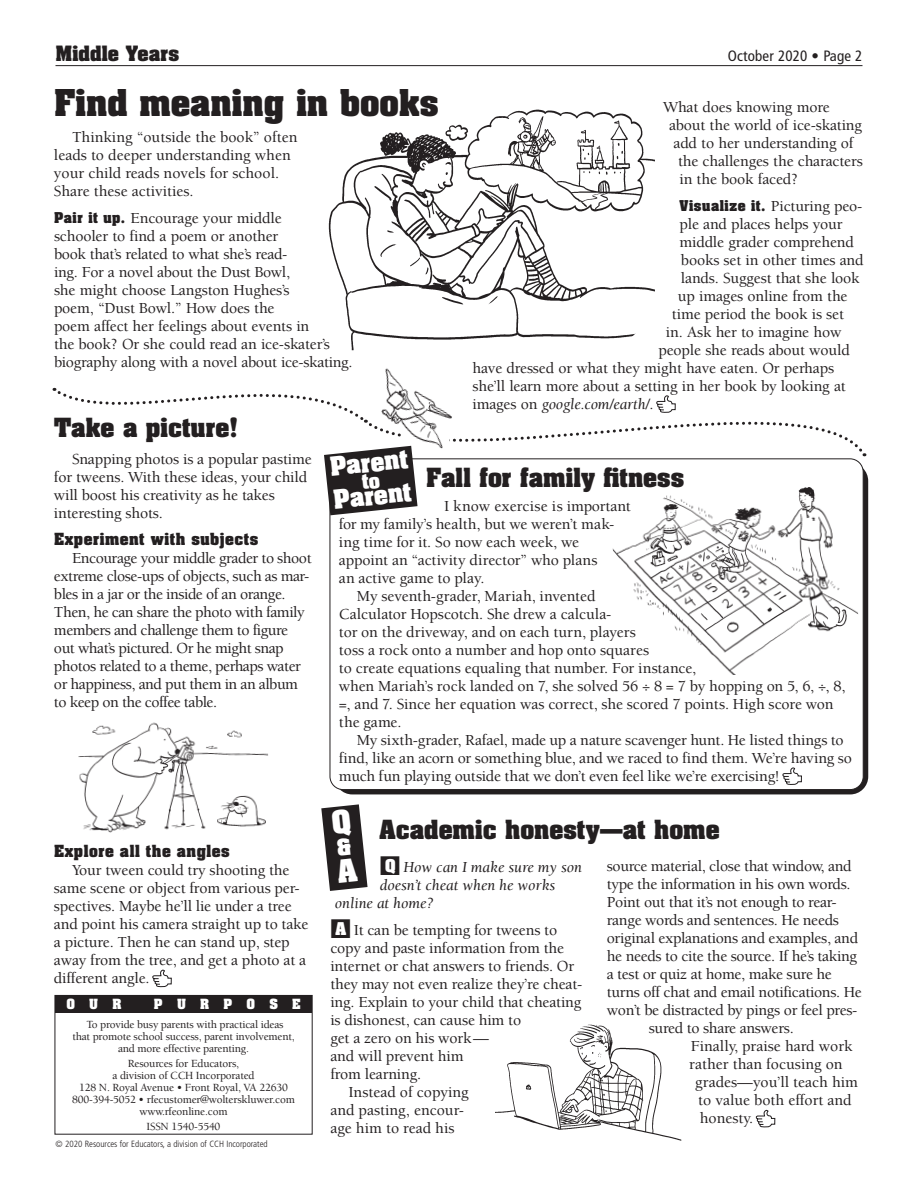
<style>
.page{position:relative;width:918px;height:1188px;background:#fff}
.page>*{position:absolute;margin:0;border:0;box-sizing:border-box;transform-origin:0 0}
.t1{font:700 31.5px "Aachen";color:#231f20}
.t2{font:700 22.5px "Aachen";color:#231f20}
.t3{font:700 22.5px "Aachen";color:#fff}
.t4{font:700 18px "Aachen";color:#231f20}
.t5{font:500 15.75px/18px "Berkeley Std";letter-spacing:-.01em;color:#231f20}
.t6{font:500 15.75px/18px "Berkeley Std";letter-spacing:-.03em;color:#231f20}
.t7{font:italic 15.75px "Berkeley Std";color:#231f20}
.t8{font:condensed 15px "Frutiger LT Pro";letter-spacing:.01em;color:#231f20}
.t9{font:700 14.25px "Aachen";letter-spacing:.035em;color:#231f20}
.t10{font:700 12px "Aachen";letter-spacing:1.195em;color:#fff}
.t11{font:500 11.25px/12px "Berkeley Std";letter-spacing:-.015em;color:#231f20;text-align:center}
.t12{font:300 condensed 9px "Frutiger LT Pro";color:#231f20}
.s1{font-family:"Aachen";font-weight:700;font-size:12.75px}
.s2{font-weight:500;font-style:normal}
.s3{font-family:"Aachen";font-weight:700;font-style:normal;font-size:15px;color:#fff}
.s4{font-family:"Aachen";font-weight:700;font-size:15px;color:#fff}
</style>
<div class="page">
<svg style="left:460px;top:421px;width:407px;height:53px"></svg>
<div style="left:55px;top:995px;width:257px;height:18px;background:#231f20"></div>
<hr style="left:56px;top:65px;width:806px;height:1px;background:#231f20">
<svg style="left:329px;top:458px;width:535px;height:332px"></svg>
<svg style="left:656px;top:395px;width:20px;height:18px"></svg>
<svg style="left:152px;top:969px;width:20px;height:19px"></svg>
<svg style="left:782px;top:767px;width:20px;height:19px"></svg>
<svg style="left:756px;top:1109px;width:19px;height:19px"></svg>
<img style="left:78px;top:722px;width:190px;height:111px">
<img style="left:328px;top:109px;width:327px;height:241px">
<img style="left:613px;top:483px;width:245px;height:192px">
<img style="left:495px;top:1024px;width:186px;height:116px">
<svg style="left:54px;top:368px;width:396px;height:147px"></svg>
<svg style="left:321px;top:804px;width:47px;height:87px"></svg>
<h1 class="t4" style="left:56px;top:40px;width:125px">Middle Years</h1>
<h1 class="t8" style="left:728px;top:47px;width:136px">October 2020 • Page 2</h1>
<p class="t5" style="left:663px;top:98px;width:168px">What does knowing more</p>
<p class="t5" style="left:669px;top:116px;width:195px">about the world of ice-skating</p>
<p class="t5" style="left:674px;top:134px;width:182px">add to her understanding of</p>
<p class="t5" style="left:678px;top:152px;width:186px">the challenges the characters</p>
<p class="t5" style="left:680px;top:170px;width:120px">in the book faced?</p>
<p class="t5" style="left:680px;top:197px;width:185px"><span class="s1">Visualize it.</span> Picturing peo-</p>
<p class="t5" style="left:679px;top:215px;width:165px">ple and places helps your</p>
<p class="t5" style="left:679px;top:233px;width:176px">middle grader comprehend</p>
<p class="t5" style="left:681px;top:251px;width:184px">books set in other times and</p>
<p class="t5" style="left:681px;top:269px;width:180px">lands. Suggest that she look</p>
<p class="t5" style="left:678px;top:287px;width:171px">up images online from the</p>
<p class="t5" style="left:672px;top:305px;width:174px">time period the book is set</p>
<p class="t5" style="left:666px;top:323px;width:177px">in. Ask her to imagine how</p>
<p class="t5" style="left:658px;top:341px;width:193px">people she reads about would</p>
<p class="t5" style="left:472px;top:359px;width:363px">have dressed or what they might have eaten. Or perhaps</p>
<p class="t5" style="left:472px;top:377px;width:375px">she’ll learn more about a setting in her book by looking at</p>
<p class="t7" style="left:472px;top:395px;width:183px"><span class="s2">images on</span> google.com/earth/.</p>
<h2 class="t2" style="left:54px;top:411px;width:186px">Take a picture!</h2>
<p class="t5" style="left:54px;top:450px;width:259px;text-indent:18px">Snapping photos is a popular pastime for tweens. With these ideas, your child will boost his creativity as he takes interesting shots.</p>
<p class="t9" style="left:54px;top:529px;width:206px">Experiment with subjects</p>
<p class="t6" style="left:54px;top:549px;width:259px;text-indent:18px">Encourage your middle grader to shoot extreme close-ups of objects, such as mar&shy;bles in a jar or the inside of an orange.<br>Then, he can share the photo with family members and challenge them to figure out what’s pictured. Or he might snap photos related to a theme, perhaps water or happiness, and put them in an album to keep on the coffee table.</p>
<h2 class="t1" style="left:54px;top:80px;width:386px">Find meaning in books</h2>
<p class="t5" style="left:54px;top:128px;width:245px;text-indent:18px">Thinking “outside the book” often leads to deeper understanding when your child reads novels for school.<br>Share these activities.</p>
<p class="t5" style="left:54px;top:209px;width:300px"><span class="s1">Pair it up.</span> Encourage your middle<br>schooler to find a poem or another<br>book that’s related to what she’s read-<br>ing. For a novel about the Dust Bowl,<br>she might choose Langston Hughes’s<br>poem, “Dust Bowl.” How does the<br>poem affect her feelings about events in<br>the book? Or she could read an ice-skater’s biography along with a novel about ice-skating.</p>
<h2 class="t3" style="left:328px;top:450px;width:80px;rotate:-6deg">Parent</h2>
<h2 class="t3" style="left:332px;top:483px;width:80px;rotate:-6deg">Parent</h2>
<h2 class="t2" style="left:426px;top:461px;width:260px">Fall for family fitness</h2>
<p class="t5" style="left:444px;top:497px;width:188px">I know exercise is important</p>
<p class="t5" style="left:339px;top:515px;width:277px">for my family’s health, but we weren’t mak-</p>
<p class="t5" style="left:339px;top:533px;width:242px">ing time for it. So now each week, we</p>
<p class="t5" style="left:339px;top:551px;width:260px">appoint an “activity director” who plans</p>
<p class="t5" style="left:339px;top:569px;width:147px">an active game to play.</p>
<p class="t5" style="left:357px;top:587px;width:240px">My seventh-grader, Mariah, invented</p>
<p class="t5" style="left:339px;top:605px;width:274px">Calculator Hopscotch. She drew a calcula-</p>
<p class="t5" style="left:339px;top:623px;width:298px">tor on the driveway, and on each turn, players</p>
<p class="t5" style="left:339px;top:641px;width:312px">toss a rock onto a number and hop onto squares</p>
<p class="t5" style="left:339px;top:659px;width:359px">to create equations equaling that number. For instance,</p>
<p class="t5" style="left:339px;top:677px;width:508px">when Mariah’s rock landed on 7, she solved 56 ÷ 8 = 7 by hopping on 5, 6, ÷, 8,</p>
<p class="t5" style="left:339px;top:695px;width:496px">=, and 7. Since her equation was correct, she scored 7 points. High score won</p>
<p class="t5" style="left:339px;top:713px;width:64px">the game.</p>
<p class="t5" style="left:357px;top:731px;width:488px">My sixth-grader, Rafael, made up a nature scavenger hunt. He listed things to</p>
<p class="t5" style="left:339px;top:749px;width:515px">find, like an acorn or something blue, and we raced to find them. We’re having so</p>
<p class="t5" style="left:339px;top:767px;width:443px">much fun playing outside that we don’t even feel like we’re exercising!</p>
<h2 class="t2" style="left:380px;top:813px;width:342px">Academic honesty—at home</h2>
<p class="t7" style="left:380px;top:858px;width:204px">■<span class="s3">Q</span> How can I make sure my son</p>
<p class="t7" style="left:380px;top:876px;width:177px">doesn’t cheat when he works</p>
<p class="t7" style="left:335px;top:894px;width:100px">online at home?</p>
<p class="t5" style="left:330px;top:921px;width:228px">■<span class="s4">A</span> It can be tempting for tweens to</p>
<p class="t5" style="left:330px;top:939px;width:235px">copy and paste information from the</p>
<p class="t5" style="left:330px;top:957px;width:245px">internet or chat answers to friends. Or</p>
<p class="t5" style="left:330px;top:975px;width:254px">they may not even realize they’re cheat-</p>
<p class="t5" style="left:330px;top:993px;width:253px">ing. Explain to your child that cheating</p>
<p class="t5" style="left:330px;top:1011px;width:192px">is dishonest, can cause him to</p>
<p class="t5" style="left:330px;top:1029px;width:160px">get a zero on his work—</p>
<p class="t5" style="left:330px;top:1047px;width:135px">and will prevent him</p>
<p class="t5" style="left:330px;top:1065px;width:92px">from learning.</p>
<p class="t5" style="left:348px;top:1083px;width:122px">Instead of copying</p>
<p class="t5" style="left:330px;top:1101px;width:135px">and pasting, encour-</p>
<p class="t5" style="left:330px;top:1119px;width:126px">age him to read his</p>
<p class="t9" style="left:54px;top:841px;width:177px">Explore all the angles</p>
<p class="t5" style="left:54px;top:861px;width:256px;text-indent:18px">Your tween could try shooting the same scene or object from various per&shy;spectives. Maybe he’ll lie under a tree and point his camera straight up to take a picture. Then he can stand up, step away from the tree, and get a photo at a different angle.</p>
<p class="t5" style="left:607px;top:858px;width:246px">source material, close that window, and</p>
<p class="t5" style="left:607px;top:876px;width:245px">type the information in his own words.</p>
<p class="t5" style="left:607px;top:894px;width:231px">Point out that it’s not enough to rear-</p>
<p class="t5" style="left:607px;top:912px;width:234px">range words and sentences. He needs</p>
<p class="t5" style="left:607px;top:930px;width:253px">original explanations and examples, and</p>
<p class="t5" style="left:607px;top:948px;width:252px">he needs to cite the source. If he’s taking</p>
<p class="t5" style="left:607px;top:966px;width:227px">a test or quiz at home, make sure he</p>
<p class="t5" style="left:607px;top:984px;width:256px">turns off chat and email notifications. He</p>
<p class="t5" style="left:607px;top:1002px;width:252px">won’t be distracted by pings or feel pres-</p>
<p class="t5" style="left:649px;top:1020px;width:146px">sured to share answers.</p>
<p class="t5" style="left:691px;top:1038px;width:163px">Finally, praise hard work</p>
<p class="t5" style="left:689px;top:1056px;width:155px">rather than focusing on</p>
<p class="t5" style="left:695px;top:1074px;width:164px">grades—you’ll teach him</p>
<p class="t5" style="left:698px;top:1092px;width:155px">to value both effort and</p>
<p class="t5" style="left:700px;top:1110px;width:55px">honesty.</p>
<p class="t10" style="left:66px;top:996px;width:57px">OUR</p>
<p class="t10" style="left:154px;top:996px;width:148px">PURPOSE</p>
<p class="t11" style="left:72px;top:1018px;width:224px">To provide busy parents with practical ideas<br>that promote school success, parent involvement, and more effective parenting.</p>
<p class="t11" style="left:72px;top:1057px;width:224px">Resources for Educators,<br>a division of CCH Incorporated<br>128 N. Royal Avenue • Front Royal, VA 22630<br>800-394-5052 • rfecustomer@wolterskluwer.com www.rfeonline.com</p>
<p class="t11" style="left:147px;top:1120px;width:75px">ISSN 1540-5540</p>
<p class="t12" style="left:56px;top:1138px;width:214px">© 2020 Resources for Educators, a division of CCH Incorporated</p>
</div>
